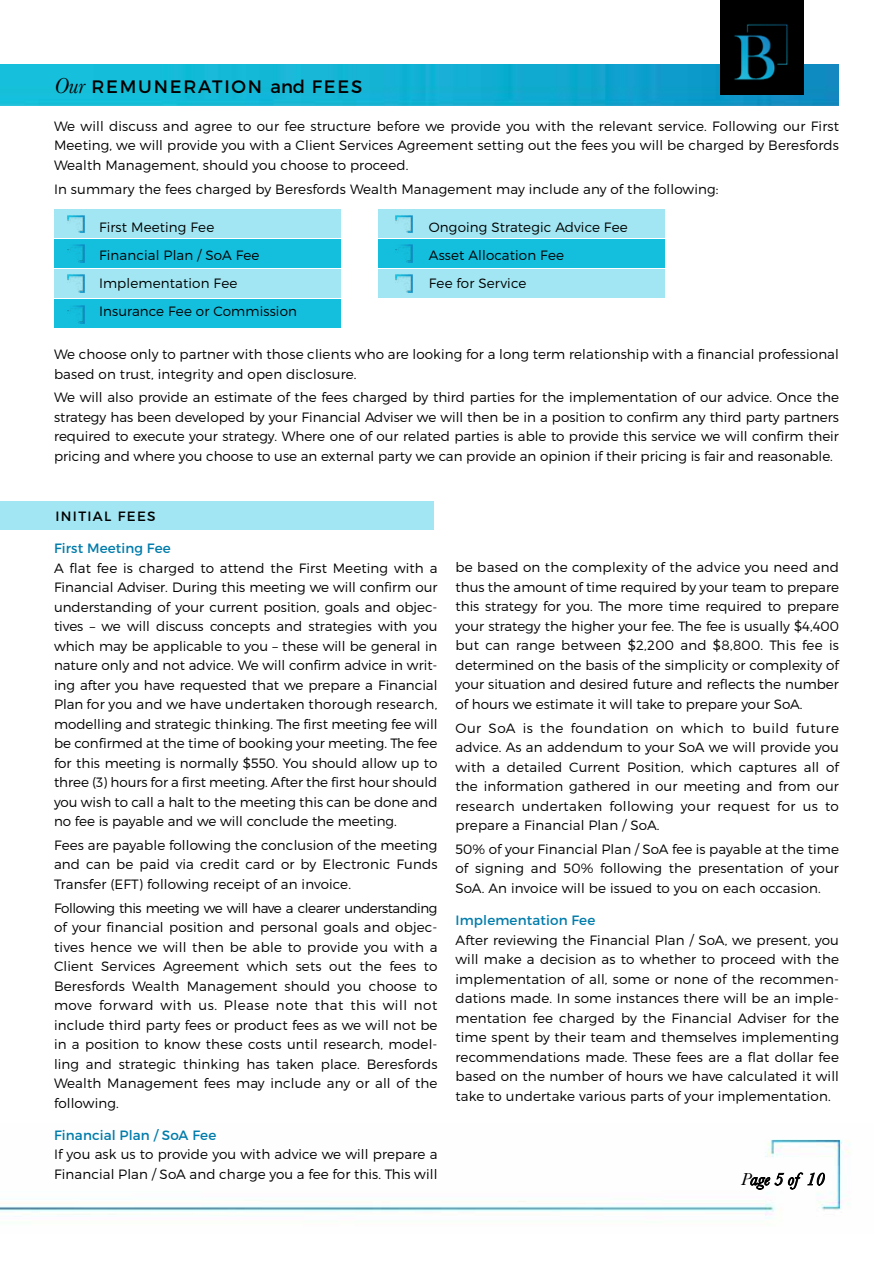
<style>
.page{position:relative;width:893px;height:1263px;background:#fff}
.page>*{position:absolute;margin:0;border:0;box-sizing:border-box;transform-origin:0 0}
.t1{font:18px "Montserrat";letter-spacing:.1em;color:#000}
.t2{font:italic 18px "Baskerville";color:#000}
.t3{font:300 13.5px/19.5px "Montserrat";letter-spacing:.01em;color:#000;text-align:justify}
.t4{font:13.5px "Montserrat";letter-spacing:.01em;color:#007cab}
.t5{font:13.5px "Montserrat";letter-spacing:.1em;color:#000}
.s1{font-family:"Baskerville";font-style:italic;font-size:22.5px}
</style>
<div class="page">
<img style="left:0;top:1139px;width:850px;height:80px">
<img style="left:0;top:64px;width:839px;height:42px">
<div style="left:720px;top:0;width:84px;height:94px;background:#000"></div>
<img style="left:734px;top:24px;width:54px;height:56px">
<div style="left:54px;top:299px;width:286px;height:29px;background:#14bfde"></div>
<div style="left:54px;top:210px;width:286px;height:28px;background:#a1e6f2"></div>
<div style="left:54px;top:239px;width:286px;height:28px;background:#14bfde"></div>
<div style="left:379px;top:269px;width:286px;height:29px;background:#a1e6f2"></div>
<div style="left:379px;top:210px;width:286px;height:28px;background:#a1e6f2"></div>
<div style="left:379px;top:239px;width:286px;height:28px;background:#14bfde"></div>
<div style="left:54px;top:269px;width:286px;height:29px;background:#a1e6f2"></div>
<div style="left:0;top:501px;width:434px;height:28px;background:#a1e6f2"></div>
<img style="left:68px;top:215px;width:17px;height:18px">
<img style="left:68px;top:306px;width:17px;height:17px">
<img style="left:68px;top:275px;width:17px;height:17px">
<img style="left:68px;top:245px;width:17px;height:17px">
<img style="left:395px;top:215px;width:17px;height:18px">
<img style="left:395px;top:275px;width:17px;height:17px">
<img style="left:395px;top:245px;width:17px;height:17px">
<h1 class="t1" style="left:54px;top:76px;width:310px"><span class="s1">Our</span> REMUNERATION and FEES</h1>
<p class="t3" style="left:54px;top:116px;width:786px">We will discuss and agree to our fee structure before we provide you with the relevant service. Following our First Meeting, we will provide you with a Client Services Agreement setting out the fees you will be charged by Beresfords Wealth Management, should you choose to proceed.</p>
<p class="t3" style="left:54px;top:179px;width:666px">In summary the fees charged by Beresfords Wealth Management may include any of the following:</p>
<p class="t3" style="left:99px;top:212px;width:199px;line-height:28px;text-align:left">First Meeting Fee<br>Financial Plan / SoA Fee<br>Implementation Fee<br>Insurance Fee or Commission</p>
<p class="t3" style="left:429px;top:212px;width:200px;line-height:28px;text-align:left">Ongoing Strategic Advice Fee<br>Asset Allocation Fee<br>Fee for Service</p>
<p class="t3" style="left:54px;top:344px;width:786px">We choose only to partner with those clients who are looking for a long term relationship with a financial professional based on trust, integrity and open disclosure.</p>
<p class="t3" style="left:54px;top:388px;width:786px">We will also provide an estimate of the fees charged by third parties for the implementation of our advice. Once the strategy has been developed by your Financial Adviser we will then be in a position to confirm any third party partners required to execute your strategy. Where one of our related parties is able to provide this service we will confirm their pricing and where you choose to use an external party we can provide an opinion if their pricing is fair and reasonable.</p>
<p class="t5" style="left:56px;top:508px;width:102px">INITIAL FEES</p>
<p class="t4" style="left:54px;top:540px;width:118px">First Meeting Fee</p>
<p class="t3" style="left:54px;top:558px;width:385px">A flat fee is charged to attend the First Meeting with a Financial Adviser. During this meeting we will confirm our understanding of your current position, goals and objec&shy;tives – we will discuss concepts and strategies with you which may be applicable to you – these will be general in nature only and not advice. We will confirm advice in writ&shy;ing after you have requested that we prepare a Financial Plan for you and we have undertaken thorough research, modelling and strategic thinking. The first meeting fee will be confirmed at the time of booking your meeting. The fee for this meeting is normally $550. You should allow up to three (3) hours for a first meeting. After the first hour should you wish to call a halt to the meeting this can be done and no fee is payable and we will conclude the meeting.</p>
<p class="t3" style="left:54px;top:835px;width:385px">Fees are payable following the conclusion of the meeting and can be paid via credit card or by Electronic Funds Transfer (EFT) following receipt of an invoice.</p>
<p class="t3" style="left:54px;top:898px;width:385px">Following this meeting we will have a clearer understanding of your financial position and personal goals and objec&shy;tives hence we will then be able to provide you with a Client Services Agreement which sets out the fees to Beresfords Wealth Management should you choose to move forward with us. Please note that this will not include third party fees or product fees as we will not be in a position to know these costs until research, model&shy;ling and strategic thinking has taken place. Beresfords Wealth Management fees may include any or all of the following.</p>
<p class="t4" style="left:54px;top:1127px;width:164px">Financial Plan / SoA Fee</p>
<p class="t3" style="left:54px;top:1144px;width:385px">If you ask us to provide you with advice we will prepare a<br>Financial Plan / SoA and charge you a fee for this. This will</p>
<p class="t3" style="left:455px;top:558px;width:385px">be based on the complexity of the advice you need and thus the amount of time required by your team to prepare this strategy for you. The more time required to prepare your strategy the higher your fee. The fee is usually $4,400 but can range between $2,200 and $8,800. This fee is determined on the basis of the simplicity or complexity of your situation and desired future and reflects the number of hours we estimate it will take to prepare your SoA.</p>
<p class="t3" style="left:455px;top:718px;width:385px">Our SoA is the foundation on which to build future advice. As an addendum to your SoA we will provide you with a detailed Current Position, which captures all of the information gathered in our meeting and from our research undertaken following your request for us to prepare a Financial Plan / SoA.</p>
<p class="t3" style="left:455px;top:839px;width:385px">50% of your Financial Plan / SoA fee is payable at the time of signing and 50% following the presentation of your SoA. An invoice will be issued to you on each occasion.</p>
<p class="t4" style="left:455px;top:912px;width:141px">Implementation Fee</p>
<p class="t3" style="left:455px;top:930px;width:385px">After reviewing the Financial Plan / SoA, we present, you will make a decision as to whether to proceed with the implementation of all, some or none of the recommen&shy;dations made. In some instances there will be an imple&shy;mentation fee charged by the Financial Adviser for the time spent by their team and themselves implementing recommendations made. These fees are a flat dollar fee based on the number of hours we have calculated it will take to undertake various parts of your implementation.</p>
<h1 class="t2" style="left:741px;top:1167px;width:85px">Page 5 of 10</h1>
</div>
